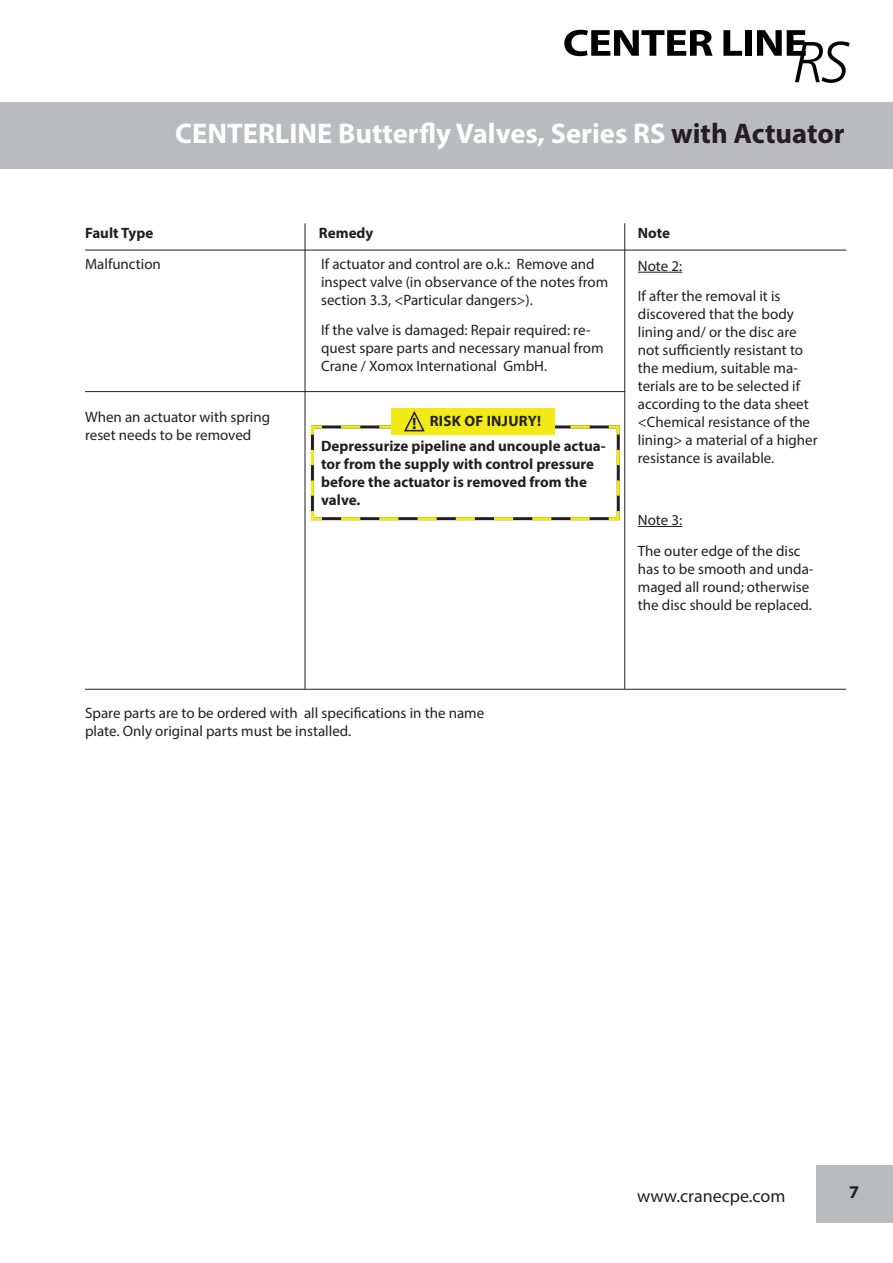
<style>
.page{position:relative;width:893px;height:1263px;background:#fff}
.page>*{position:absolute;margin:0;border:0;box-sizing:border-box;transform-origin:0 0}
.t1{font:700 28.5px "Myriad Pro";color:#fff}
.t2{font:18px "Myriad Pro";color:#231f20}
.t3{font:700 18px "Myriad Pro";color:#231f20}
.t4{font:700 16.5px "Myriad Pro";color:#231f20}
.t5{font:15px/18px "Myriad Pro";color:#231f20}
.t6{font:700 15px/18px "Myriad Pro";color:#231f20}
.t7{font:700 15px "Myriad Pro";letter-spacing:.02em;color:#231f20}
.s1{color:#231f20}
</style>
<div class="page">
<div style="left:0;top:102px;width:893px;height:66px;background:#babbbe"></div>
<div style="left:816px;top:1165px;width:77px;height:57px;background:#babbbe"></div>
<svg style="left:564px;top:30px;width:149px;height:26px"></svg>
<svg style="left:723px;top:30px;width:19px;height:26px"></svg>
<div style="left:745px;top:30px;width:7px;height:26px;background:#000"></div>
<svg style="left:757px;top:30px;width:93px;height:53px"></svg>
<hr style="left:85px;top:250px;width:761px;height:1px;background:#231f20">
<hr style="left:85px;top:391px;width:540px;height:1px;background:#231f20">
<hr style="left:85px;top:689px;width:761px;height:1px;background:#231f20">
<hr style="left:305px;top:223px;width:1px;height:466px;background:#231f20">
<hr style="left:624px;top:223px;width:1px;height:466px;background:#231f20">
<hr style="left:638px;top:272px;width:44px;height:1px;background:#231f20">
<hr style="left:638px;top:526px;width:44px;height:1px;background:#231f20">
<div style="left:391px;top:408px;width:164px;height:27px;background:#f1ea16"></div>
<svg style="left:310px;top:411px;width:310px;height:110px"></svg>
<h1 class="t1" style="left:175px;top:115px;width:671px">CENTERLINE Butterfly Valves, Series RS <span class="s1">with Actuator</span></h1>
<p class="t6" style="left:85px;top:223px;width:70px">Fault Type</p>
<p class="t6" style="left:319px;top:223px;width:56px">Remedy</p>
<p class="t6" style="left:638px;top:223px;width:34px">Note</p>
<p class="t5" style="left:85px;top:254px;width:77px">Malfunction</p>
<p class="t5" style="left:85px;top:408px;width:187px">When an actuator with spring reset needs to be removed</p>
<p class="t5" style="left:321px;top:254px;width:289px">If actuator and control are o.k.: Remove and inspect valve (in observance of the notes from section 3.3, &lt;Particular dangers&gt;).</p>
<p class="t5" style="left:321px;top:321px;width:284px">If the valve is damaged: Repair required: re&shy;quest spare parts and necessary manual from<br>Crane / Xomox International GmbH.</p>
<p class="t4" style="left:412px;top:413px;width:6px">!</p>
<p class="t7" style="left:430px;top:411px;width:113px">RISK OF INJURY!</p>
<p class="t6" style="left:321px;top:436px;width:286px">Depressurize pipeline and uncouple actua&shy;tor from the supply with control pressure before the actuator is removed from the valve.</p>
<p class="t5" style="left:638px;top:250px;width:144px;line-height:30.8px">Note 2:<br>If after the removal it is</p>
<p class="t5" style="left:638px;top:305px;width:181px">discovered that the body lining and/ or the disc are not sufficiently resistant to the medium, suitable ma&shy;terials are to be selected if according to the data sheet &lt;Chemical resistance of the lining&gt; a material of a higher resistance is available.</p>
<p class="t5" style="left:638px;top:504px;width:164px;line-height:30.8px">Note 3:<br>The outer edge of the disc</p>
<p class="t5" style="left:638px;top:559px;width:177px">has to be smooth and unda&shy;maged all round; otherwise the disc should be replaced.</p>
<p class="t5" style="left:85px;top:704px;width:401px">Spare parts are to be ordered with all specifications in the name plate. Only original parts must be installed.</p>
<p class="t2" style="left:637px;top:1184px;width:150px">www.cranecpe.com</p>
<p class="t3" style="left:849px;top:1180px;width:11px">7</p>
</div>
